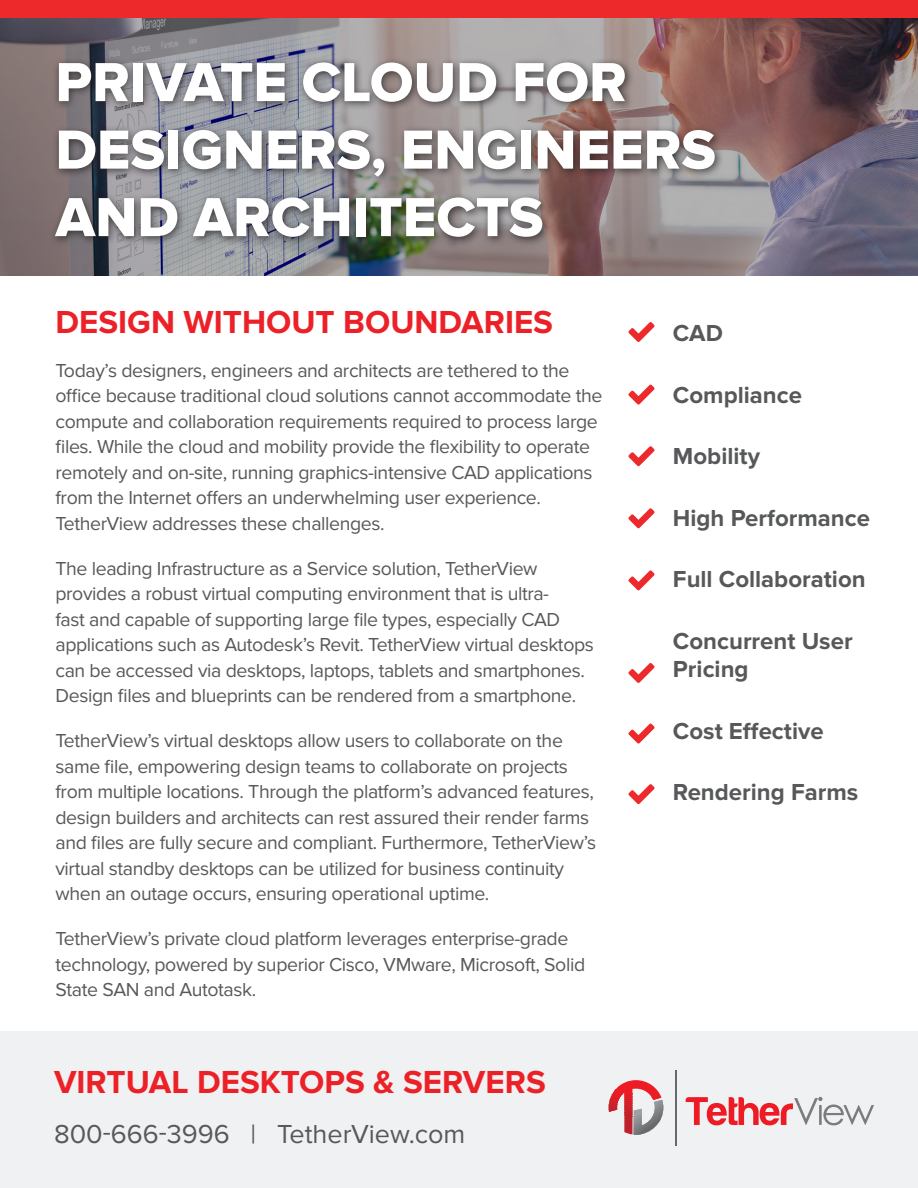
<style>
.page{position:relative;width:918px;height:1188px;background:#fff}
.page>*{position:absolute;margin:0;border:0;box-sizing:border-box;transform-origin:0 0}
.t1{font:57px/67.5px "Proxima Nova Extrabld";color:#fff}
.t2{font:700 33px "Proxima Nova";color:#ec2127}
.t3{font:27px "Proxima Nova";color:#57585a}
.t4{font:700 24px/28.8px "Proxima Nova";color:#57585a}
.t5{font:19.5px/25.5px "Proxima Nova";letter-spacing:-.02em;color:#57585a}
</style>
<div class="page">
<svg style="left:0;top:18px;width:918px;height:257px;background:#7e7177"></svg>
<div style="left:0;top:0;width:918px;height:18px;background:#ee292c"></div>
<svg style="left:628px;top:322px;width:26px;height:20px"></svg>
<svg style="left:628px;top:385px;width:26px;height:20px"></svg>
<svg style="left:628px;top:446px;width:26px;height:20px"></svg>
<svg style="left:628px;top:508px;width:26px;height:20px"></svg>
<svg style="left:628px;top:570px;width:26px;height:20px"></svg>
<svg style="left:628px;top:663px;width:26px;height:20px"></svg>
<svg style="left:628px;top:724px;width:26px;height:20px"></svg>
<div style="left:0;top:1031px;width:918px;height:157px;background:#f0f1f2"></div>
<svg style="left:686px;top:1097px;width:188px;height:28px"></svg>
<svg style="left:609px;top:1080px;width:54px;height:55px"></svg>
<svg style="left:675px;top:1070px;width:2px;height:76px"></svg>
<div style="left:50px;top:57px;width:675px;height:190px;background:#231f20;opacity:.75"></div>
<svg style="left:628px;top:784px;width:26px;height:20px"></svg>
<p class="t1" style="left:56px;top:50px;width:662px">PRIVATE CLOUD FOR<br>DESIGNERS, ENGINEERS<br>AND ARCHITECTS</p>
<p class="t2" style="left:56px;top:303px;width:499px">DESIGN WITHOUT BOUNDARIES</p>
<p class="t5" style="left:56px;top:358px;width:548px">Today’s designers, engineers and architects are tethered to the office because traditional cloud solutions cannot accommodate the compute and collaboration requirements required to process large files. While the cloud and mobility provide the flexibility to operate remotely and on-site, running graphics-intensive CAD applications from the Internet offers an underwhelming user experience.<br>TetherView addresses these challenges.</p>
<p class="t5" style="left:56px;top:556px;width:540px">The leading Infrastructure as a Service solution, TetherView provides a robust virtual computing environment that is ultra-<br>fast and capable of supporting large file types, especially CAD applications such as Autodesk’s Revit. TetherView virtual desktops can be accessed via desktops, laptops, tablets and smartphones.<br>Design files and blueprints can be rendered from a smartphone.</p>
<p class="t5" style="left:56px;top:728px;width:542px">TetherView’s virtual desktops allow users to collaborate on the same file, empowering design teams to collaborate on projects from multiple locations. Through the platform’s advanced features, design builders and architects can rest assured their render farms and files are fully secure and compliant. Furthermore, TetherView’s virtual standby desktops can be utilized for business continuity when an outage occurs, ensuring operational uptime.</p>
<p class="t5" style="left:56px;top:926px;width:531px">TetherView’s private cloud platform leverages enterprise-grade technology, powered by superior Cisco, VMware, Microsoft, Solid<br>State SAN and Autotask.</p>
<p class="t2" style="left:54px;top:1063px;width:493px">VIRTUAL DESKTOPS &amp; SERVERS</p>
<p class="t3" style="left:54px;top:1119px;width:413px">800-666-3996 | TetherView.com</p>
<p class="t4" style="left:673px;top:319px;width:51px">CAD</p>
<p class="t4" style="left:673px;top:381px;width:131px">Compliance</p>
<p class="t4" style="left:673px;top:442px;width:88px">Mobility</p>
<p class="t4" style="left:673px;top:504px;width:199px">High Performance</p>
<p class="t4" style="left:673px;top:565px;width:194px">Full Collaboration</p>
<p class="t4" style="left:673px;top:627px;width:181px">Concurrent User<br>Pricing</p>
<p class="t4" style="left:673px;top:717px;width:152px">Cost Effective</p>
<p class="t4" style="left:673px;top:778px;width:187px">Rendering Farms</p>
</div>
